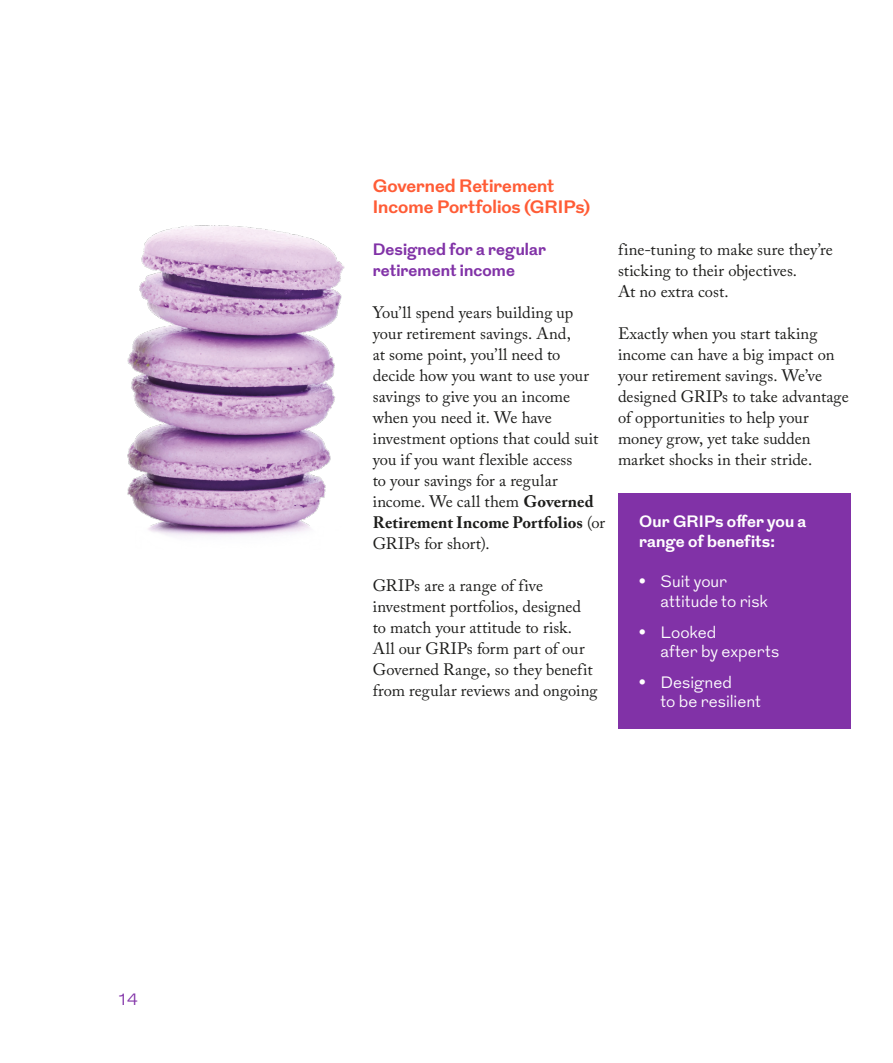
<style>
.page{position:relative;width:893px;height:1063px;background:#fff}
.page>*{position:absolute;margin:0;border:0;box-sizing:border-box;transform-origin:0 0}
.t1{font:700 18px/21px "Grot";color:#ff5c36}
.t2{font:16.5px/21px "Adobe Caslon Pro";color:#1d1d1b}
.t3{font:300 16.5px/19.8px "Grot";color:#fff}
.t4{font:700 16.5px/21px "Grot";letter-spacing:.005em;color:#8132a7}
.t5{font:700 16.5px/19.8px "Grot";letter-spacing:.005em;color:#fff}
.t6{font:300 16.5px "Grot";color:#8132a7}
.s1{font-weight:700}
</style>
<div class="page">
<div style="left:618px;top:493px;width:232px;height:236px;background:#8132a7"></div>
<img style="left:128px;top:226px;width:216px;height:310px">
<p class="t6" style="left:117px;top:989px;width:23px">14</p>
<p class="t1" style="left:373px;top:176px;width:219px">Governed Retirement<br>Income Portfolios (GRIPs)</p>
<p class="t4" style="left:373px;top:240px;width:175px">Designed for a regular retirement income</p>
<p class="t2" style="left:373px;top:302px;width:234px">You’ll spend years building up your retirement savings. And,<br>at some point, you’ll need to decide how you want to use your savings to give you an income when you need it. We have investment options that could suit you if you want flexible access<br>to your savings for a regular income. We call them <span class="s1">Governed<br>Retirement Income Portfolios</span> (or<br>GRIPs for short).</p>
<p class="t2" style="left:373px;top:575px;width:226px">GRIPs are a range of five investment portfolios, designed to match your attitude to risk.<br>All our GRIPs form part of our<br>Governed Range, so they benefit from regular reviews and ongoing</p>
<p class="t2" style="left:618px;top:239px;width:216px">fine-tuning to make sure they’re sticking to their objectives.<br>At no extra cost.</p>
<p class="t2" style="left:618px;top:323px;width:232px">Exactly when you start taking income can have a big impact on your retirement savings. We’ve designed GRIPs to take advantage of opportunities to help your money grow, yet take sudden market shocks in their stride.</p>
<p class="t5" style="left:639px;top:512px;width:169px">Our GRIPs offer you a range of benefits:</p>
<p class="t3" style="left:660px;top:572px;width:109px;text-indent:-21px"><span class="s1">•</span> Suit your attitude to risk</p>
<p class="t3" style="left:660px;top:622px;width:120px;text-indent:-21px"><span class="s1">•</span> Looked<br>after by experts</p>
<p class="t3" style="left:660px;top:673px;width:102px;text-indent:-21px"><span class="s1">•</span> Designed<br>to be resilient</p>
</div>
